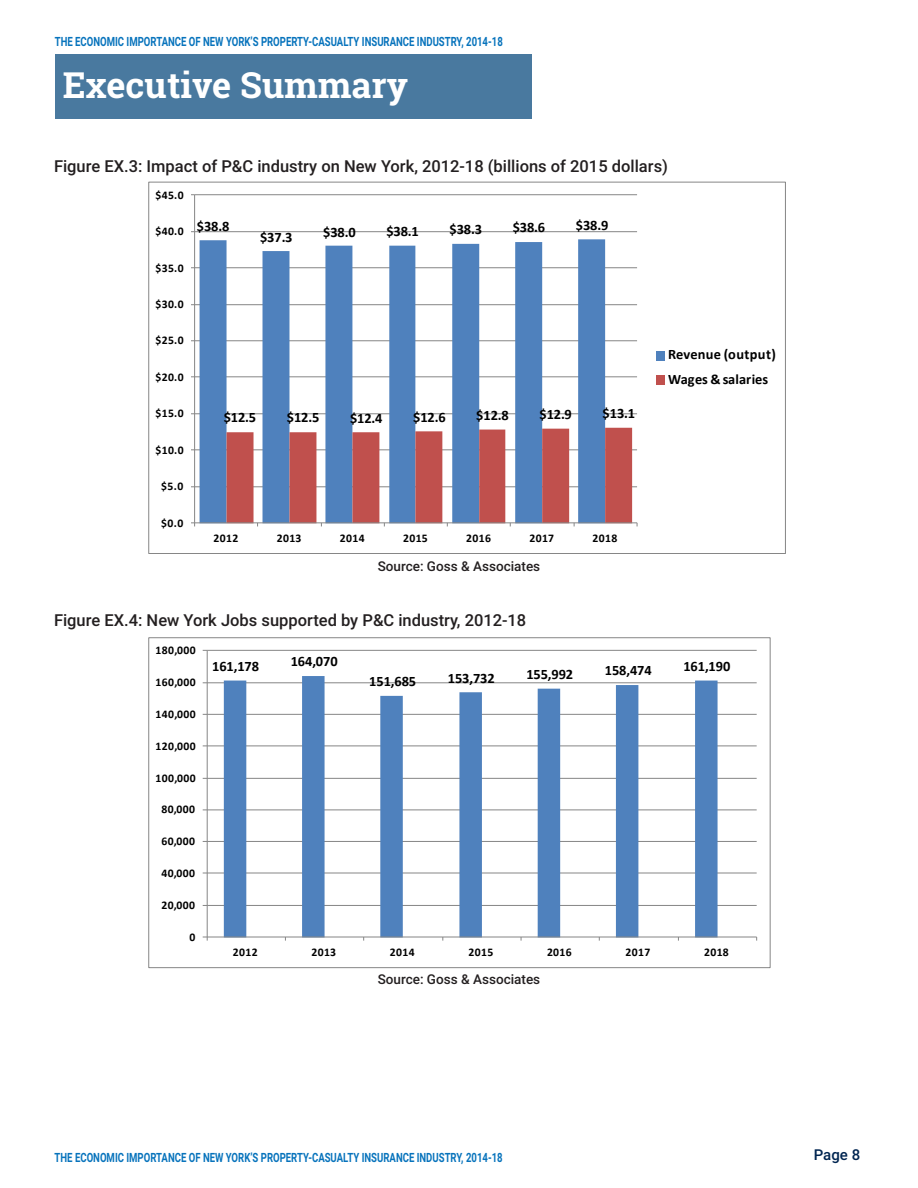
<style>
.page{position:relative;width:918px;height:1188px;background:#fff}
.page>*{position:absolute;margin:0;border:0;box-sizing:border-box;transform-origin:0 0}
.Tagline{font:700 36px "Roboto Slab";color:#fff}
.Tagline-2{font:500 16.5px "Roboto";color:#231f20}
.Index_Section_Head{font:500 15px "Roboto";color:#002551}
.t1{font:700 14.4px/24.6px "Calibri";letter-spacing:-.005em;color:#000}
.Tagline-3{font:500 13.5px "Roboto";color:#231f20}
.Body{font:700 12.75px "Roboto";color:#0773bc;scale:.75 1}
.t2{font:700 11.7px "Calibri";letter-spacing:.03em;color:#000}
</style>
<div class="page">
<div style="left:55px;top:54px;width:477px;height:65px;background:#49799f"></div>
<hr style="left:207px;top:905px;width:550px;height:1px;background:#868686">
<hr style="left:207px;top:873px;width:550px;height:1px;background:#868686">
<hr style="left:207px;top:841px;width:550px;height:1px;background:#868686">
<hr style="left:207px;top:809px;width:550px;height:1px;background:#868686">
<hr style="left:207px;top:778px;width:550px;height:1px;background:#868686">
<hr style="left:207px;top:745px;width:550px;height:1px;background:#868686">
<hr style="left:207px;top:714px;width:550px;height:1px;background:#868686">
<hr style="left:207px;top:682px;width:550px;height:1px;background:#868686">
<hr style="left:207px;top:650px;width:550px;height:1px;background:#868686">
<svg style="left:224px;top:676px;width:494px;height:261px"></svg>
<hr style="left:207px;top:650px;width:1px;height:287px;background:#868686">
<hr style="left:207px;top:937px;width:550px;height:1px;background:#868686">
<hr style="left:195px;top:486px;width:442px;height:1px;background:#868686">
<hr style="left:195px;top:449px;width:442px;height:1px;background:#868686">
<hr style="left:195px;top:413px;width:442px;height:1px;background:#868686">
<hr style="left:195px;top:376px;width:442px;height:1px;background:#868686">
<hr style="left:195px;top:340px;width:442px;height:1px;background:#868686">
<hr style="left:195px;top:304px;width:442px;height:1px;background:#868686">
<hr style="left:195px;top:267px;width:442px;height:1px;background:#868686">
<hr style="left:195px;top:231px;width:442px;height:1px;background:#868686">
<hr style="left:195px;top:194px;width:442px;height:1px;background:#868686">
<svg style="left:200px;top:239px;width:405px;height:283px"></svg>
<hr style="left:194px;top:195px;width:1px;height:328px;background:#868686">
<hr style="left:195px;top:522px;width:442px;height:1px;background:#868686">
<svg style="left:227px;top:428px;width:411px;height:98px"></svg>
<div style="left:656px;top:351px;width:9px;height:9px;background:#4f81bd"></div>
<div style="left:656px;top:375px;width:9px;height:9px;background:#c0504d"></div>
<p class="Body" style="left:55px;top:32px;width:599px">THE ECONOMIC IMPORTANCE OF NEW YORK’S PROPERTY-CASUALTY INSURANCE INDUSTRY, 2014-18</p>
<p class="Tagline" style="left:63px;top:61px;width:347px">Executive Summary</p>
<p class="Tagline-2" style="left:54px;top:154px;width:616px">Figure EX.3: Impact of P&amp;C industry on New York, 2012-18 (billions of 2015 dollars)</p>
<p class="t2" style="left:155px;top:187px;width:30px">$45.0</p>
<p class="t2" style="left:155px;top:224px;width:30px">$40.0</p>
<p class="t2" style="left:155px;top:260px;width:30px">$35.0</p>
<p class="t2" style="left:155px;top:297px;width:30px">$30.0</p>
<p class="t2" style="left:155px;top:333px;width:30px">$25.0</p>
<p class="t2" style="left:155px;top:370px;width:30px">$20.0</p>
<p class="t2" style="left:155px;top:406px;width:30px">$15.0</p>
<p class="t2" style="left:155px;top:442px;width:30px">$10.0</p>
<p class="t2" style="left:161px;top:479px;width:24px">$5.0</p>
<p class="t2" style="left:161px;top:515px;width:24px">$0.0</p>
<p class="t1" style="left:197px;top:214px;width:34px">$38.8</p>
<p class="t1" style="left:260px;top:225px;width:34px">$37.3</p>
<p class="t1" style="left:323px;top:219px;width:34px">$38.0</p>
<p class="t1" style="left:386px;top:219px;width:34px">$38.1</p>
<p class="t1" style="left:450px;top:217px;width:34px">$38.3</p>
<p class="t1" style="left:513px;top:215px;width:34px">$38.6</p>
<p class="t1" style="left:576px;top:213px;width:34px">$38.9</p>
<p class="t1" style="left:224px;top:405px;width:34px">$12.5</p>
<p class="t1" style="left:287px;top:405px;width:34px">$12.5</p>
<p class="t1" style="left:350px;top:406px;width:34px">$12.4</p>
<p class="t1" style="left:413px;top:405px;width:34px">$12.6</p>
<p class="t1" style="left:476px;top:403px;width:34px">$12.8</p>
<p class="t1" style="left:539px;top:402px;width:34px">$12.9</p>
<p class="t1" style="left:603px;top:401px;width:34px">$13.1</p>
<p class="t2" style="left:214px;top:531px;width:26px">2012</p>
<p class="t2" style="left:277px;top:531px;width:26px">2013</p>
<p class="t2" style="left:340px;top:531px;width:26px">2014</p>
<p class="t2" style="left:403px;top:531px;width:26px">2015</p>
<p class="t2" style="left:466px;top:531px;width:26px">2016</p>
<p class="t2" style="left:529px;top:531px;width:26px">2017</p>
<p class="t2" style="left:593px;top:531px;width:26px">2018</p>
<p class="Tagline-3" style="left:378px;top:557px;width:164px">Source: Goss &amp; Associates</p>
<p class="Tagline-2" style="left:54px;top:609px;width:474px">Figure EX.4: New York Jobs supported by P&amp;C industry, 2012-18</p>
<p class="t1" style="left:668px;top:342px;width:109px">Revenue (output)<br>Wages &amp; salaries</p>
<p class="t2" style="left:156px;top:643px;width:42px">180,000</p>
<p class="t2" style="left:156px;top:675px;width:42px">160,000</p>
<p class="t2" style="left:156px;top:707px;width:42px">140,000</p>
<p class="t2" style="left:156px;top:738px;width:42px">120,000</p>
<p class="t2" style="left:156px;top:770px;width:42px">100,000</p>
<p class="t2" style="left:161px;top:802px;width:35px">80,000</p>
<p class="t2" style="left:161px;top:834px;width:35px">60,000</p>
<p class="t2" style="left:161px;top:866px;width:35px">40,000</p>
<p class="t2" style="left:161px;top:898px;width:35px">20,000</p>
<p class="t2" style="left:189px;top:929px;width:7px">0</p>
<p class="t1" style="left:212px;top:654px;width:48px">161,178</p>
<p class="t1" style="left:291px;top:649px;width:48px">164,070</p>
<p class="t1" style="left:369px;top:669px;width:48px">151,685</p>
<p class="t1" style="left:448px;top:666px;width:48px">153,732</p>
<p class="t1" style="left:526px;top:662px;width:48px">155,992</p>
<p class="t1" style="left:605px;top:658px;width:48px">158,474</p>
<p class="t1" style="left:683px;top:654px;width:48px">161,190</p>
<p class="t2" style="left:233px;top:945px;width:26px">2012</p>
<p class="t2" style="left:311px;top:945px;width:26px">2013</p>
<p class="t2" style="left:390px;top:945px;width:26px">2014</p>
<p class="t2" style="left:468px;top:945px;width:26px">2015</p>
<p class="t2" style="left:547px;top:945px;width:26px">2016</p>
<p class="t2" style="left:626px;top:945px;width:26px">2017</p>
<p class="t2" style="left:704px;top:945px;width:26px">2018</p>
<p class="Tagline-3" style="left:378px;top:970px;width:164px">Source: Goss &amp; Associates</p>
<p class="Body" style="left:55px;top:1148px;width:599px">THE ECONOMIC IMPORTANCE OF NEW YORK’S PROPERTY-CASUALTY INSURANCE INDUSTRY, 2014-18</p>
<p class="Index_Section_Head" style="left:814px;top:1144px;width:48px">Page 8</p>
</div>
